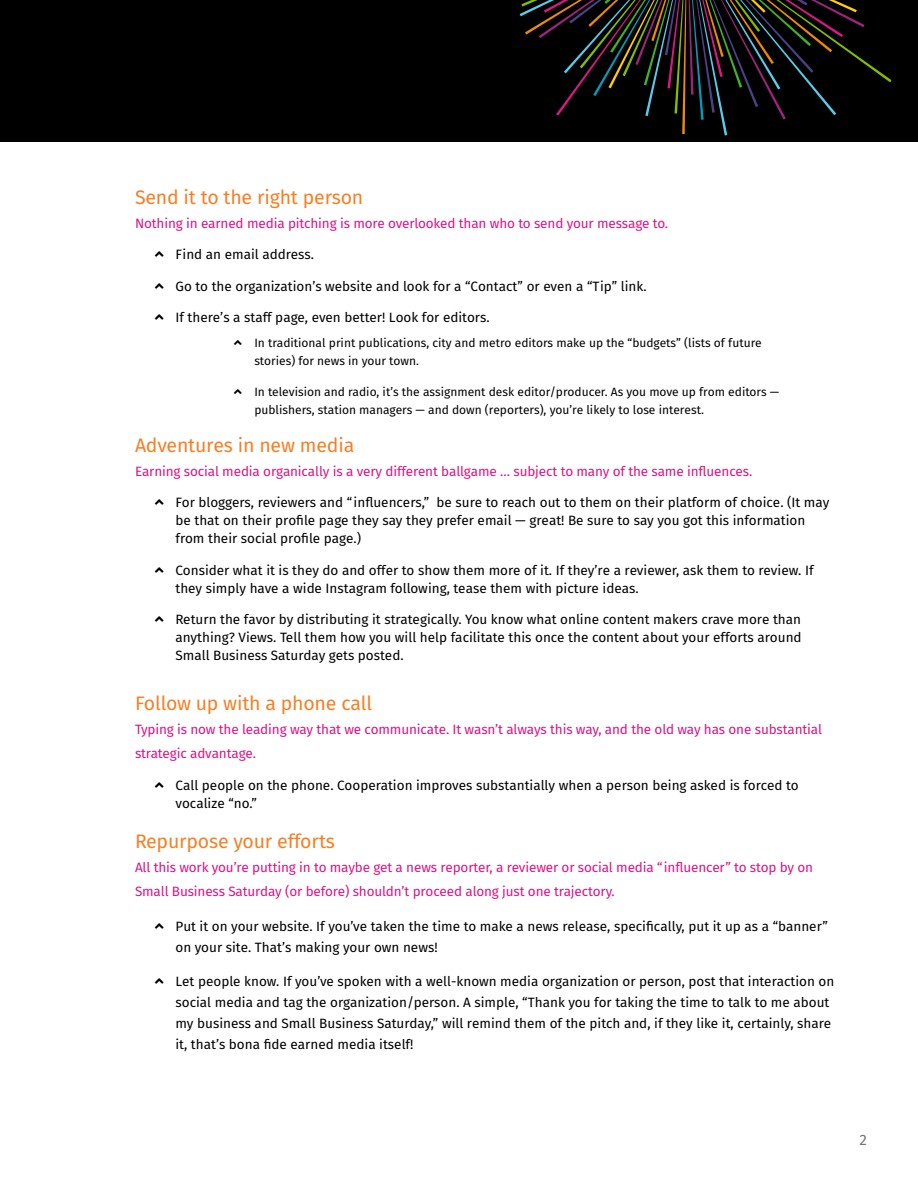
<style>
.page{position:relative;width:918px;height:1188px;background:#fff}
.page>*{position:absolute;margin:0;border:0;box-sizing:border-box;transform-origin:0 0}
.t1{font:19.5px "Fira Sans";letter-spacing:-.01em;color:#f58025}
.t2{font:15px "Fira Sans";color:#747577}
.t3{font:13.5px/18px "Fira Sans";color:#000101}
.t4{font:13.5px/24px "Fira Sans";letter-spacing:-.01em;color:#da1584}
.t5{font:12px/18px "Fira Sans";color:#000101}
</style>
<div class="page">
<div style="left:0;top:0;width:918px;height:142px;background:#000"></div>
<svg style="left:520px;top:0;width:372px;height:136px"></svg>
<h1 class="t1" style="left:135px;top:183px;width:230px">Send it to the right person</h1>
<p class="t4" style="left:135px;top:211px;width:535px">Nothing in earned media pitching is more overlooked than who to send your message to.</p>
<p class="t3" style="left:176px;top:245px;width:140px">Find an email address.</p>
<p class="t3" style="left:176px;top:277px;width:473px">Go to the organization’s website and look for a “Contact” or even a “Tip” link.</p>
<p class="t3" style="left:176px;top:308px;width:316px">If there’s a staff page, even better! Look for editors.</p>
<p class="t5" style="left:254px;top:334px;width:509px">In traditional print publications, city and metro editors make up the “budgets” (lists of future stories) for news in your town.</p>
<p class="t5" style="left:254px;top:383px;width:527px">In television and radio, it’s the assignment desk editor/producer. As you move up from editors — publishers, station managers — and down (reporters), you’re likely to lose interest.</p>
<h1 class="t1" style="left:135px;top:431px;width:221px">Adventures in new media</h1>
<p class="t4" style="left:135px;top:459px;width:619px">Earning social media organically is a very different ballgame … subject to many of the same influences.</p>
<p class="t3" style="left:176px;top:494px;width:655px">For bloggers, reviewers and “influencers,” be sure to reach out to them on their platform of choice. (It may be that on their profile page they say they prefer email — great! Be sure to say you got this information from their social profile page.)</p>
<p class="t3" style="left:176px;top:561px;width:640px">Consider what it is they do and offer to show them more of it. If they’re a reviewer, ask them to review. If they simply have a wide Instagram following, tease them with picture ideas.</p>
<p class="t3" style="left:176px;top:611px;width:628px;text-align:justify">Return the favor by distributing it strategically. You know what online content makers crave more than anything? Views. Tell them how you will help facilitate this once the content about your efforts around Small Business Saturday gets posted.</p>
<h1 class="t1" style="left:135px;top:690px;width:239px">Follow up with a phone call</h1>
<p class="t4" style="left:135px;top:717px;width:689px">Typing is now the leading way that we communicate. It wasn’t always this way, and the old way has one substantial strategic advantage.</p>
<p class="t3" style="left:176px;top:776px;width:625px">Call people on the phone. Cooperation improves substantially when a person being asked is forced to vocalize “no.”</p>
<h1 class="t1" style="left:135px;top:828px;width:201px">Repurpose your efforts</h1>
<p class="t4" style="left:135px;top:856px;width:680px">All this work you’re putting in to maybe get a news reporter, a reviewer or social media “influencer” to stop by on<br>Small Business Saturday (or before) shouldn’t proceed along just one trajectory.</p>
<p class="t3" style="left:176px;top:916px;width:654px;line-height:21px">Put it on your website. If you’ve taken the time to make a news release, specifically, put it up as a “banner” on your site. That’s making your own news!</p>
<p class="t3" style="left:176px;top:971px;width:660px;line-height:21px">Let people know. If you’ve spoken with a well-known media organization or person, post that interaction on social media and tag the organization/person. A simple, “Thank you for taking the time to talk to me about my business and Small Business Saturday,” will remind them of the pitch and, if they like it, certainly, share it, that’s bona fide earned media itself!</p>
<p class="t2" style="left:860px;top:1130px;width:9px">2</p>
</div>
